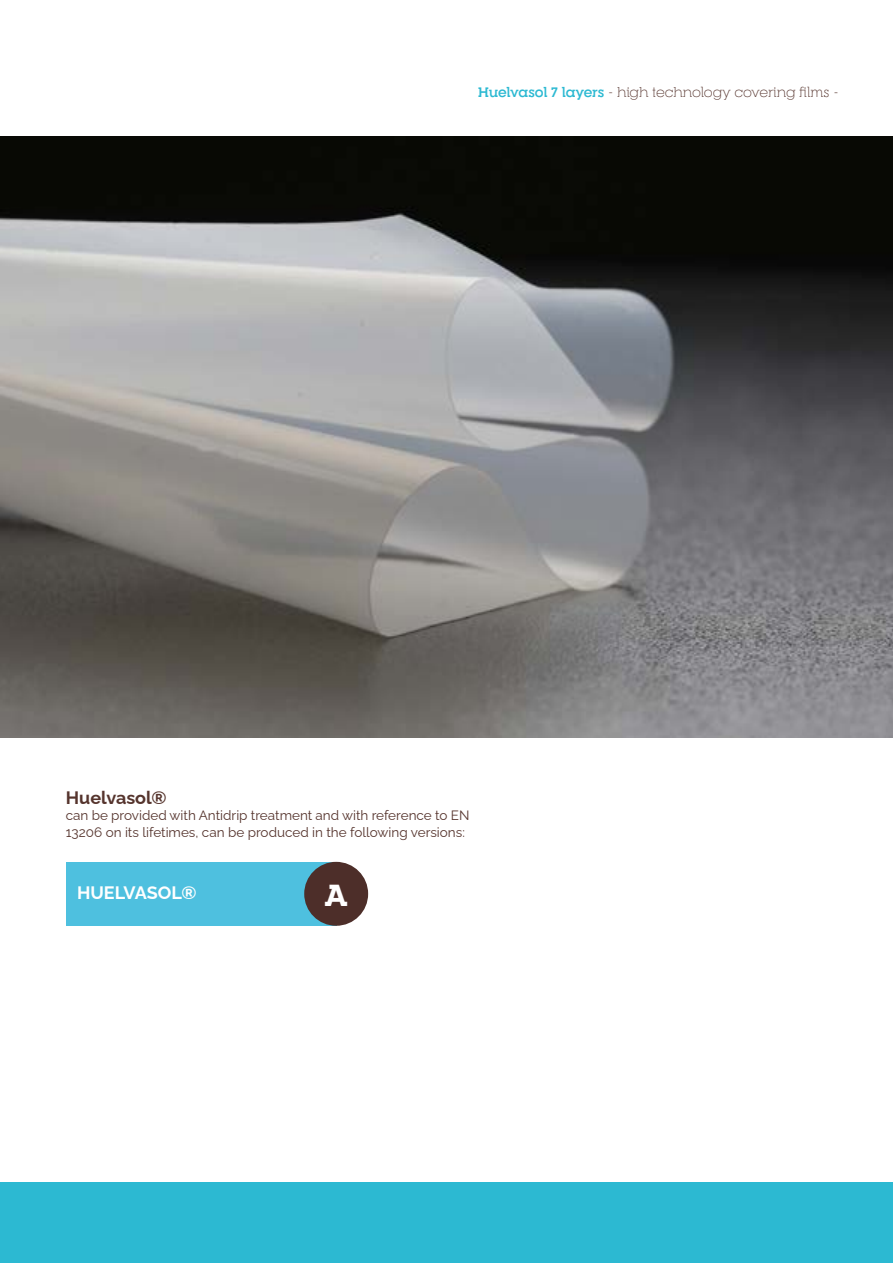
<style>
.page{position:relative;width:893px;height:1263px;background:#fff}
.page>*{position:absolute;margin:0;border:0;box-sizing:border-box;transform-origin:0 0}
.t1{font:800 30px "RNS Camelia";color:#fff}
.t2{font:700 18px "Raleway";color:#fff}
.t3{font:700 18px "Raleway";color:#55342d}
.t4{font:13.5px/16.2px "Raleway";color:#55342d}
.t5{font:300 13.5px "RNS Camelia";color:#55342d}
.s1{font-weight:700;color:#2cb9d2}
</style>
<div class="page">
<div style="left:0;top:1182px;width:893px;height:81px;background:#2cb9d2"></div>
<img style="left:0;top:136px;width:893px;height:601px">
<div style="left:66px;top:862px;width:270px;height:64px;background:#4ec0df"></div>
<div style="left:304px;top:862px;width:64px;height:64px;background:#4d2e29;border-radius:50%"></div>
<p class="t5" style="left:478px;top:84px;width:363px"><span class="s1">Huelvasol 7 layers</span> - high technology covering films -</p>
<h2 class="t3" style="left:66px;top:783px;width:102px">Huelvasol®</h2>
<p class="t4" style="left:66px;top:806px;width:405px">can be provided with Antidrip treatment and with reference to EN<br>13206 on its lifetimes, can be produced in the following versions:</p>
<h2 class="t2" style="left:77px;top:879px;width:121px">HUELVASOL®</h2>
<h1 class="t1" style="left:324px;top:876px;width:25px">A</h1>
</div>
